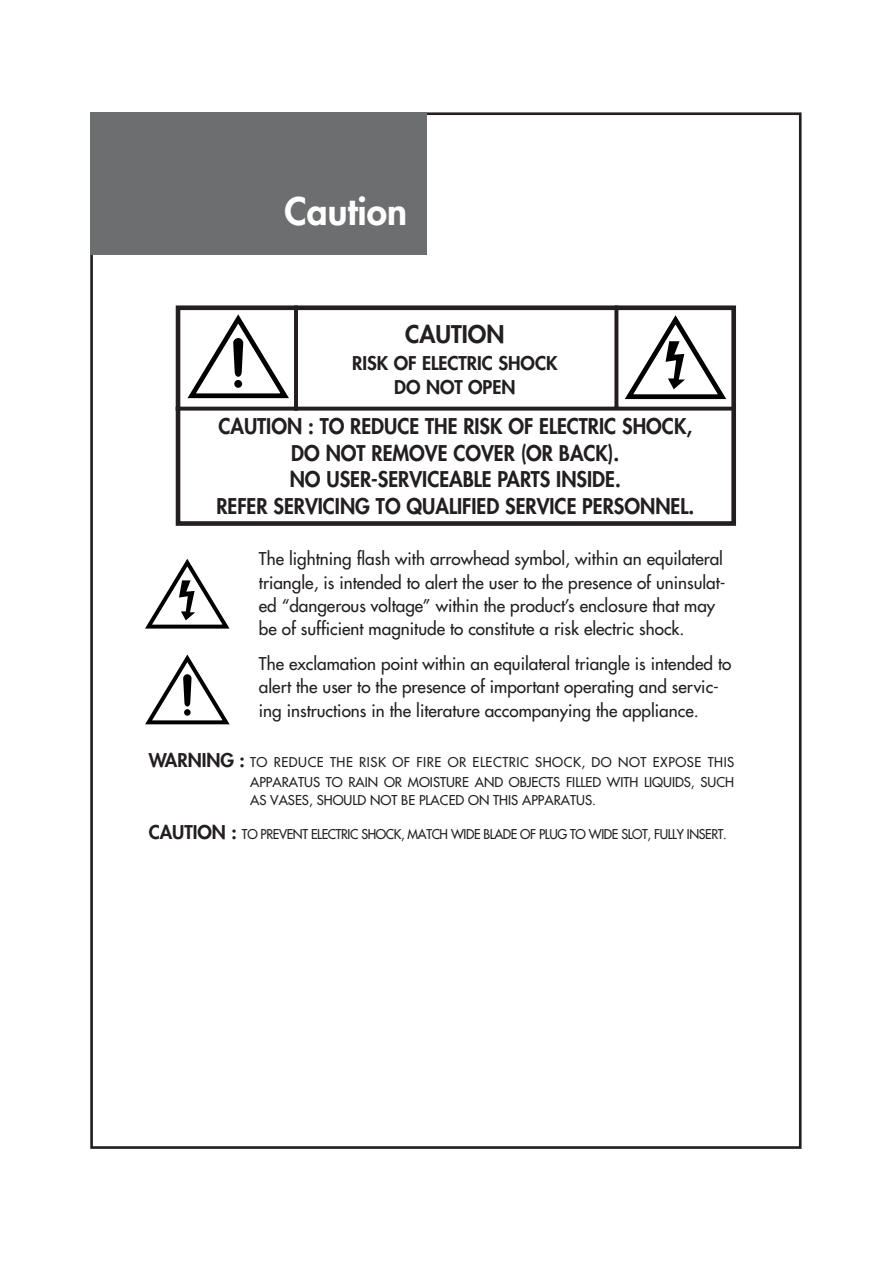
<style>
.page{position:relative;width:893px;height:1263px;background:#fff}
.page>*{position:absolute;margin:0;border:0;box-sizing:border-box;transform-origin:0 0}
.t1{font:800 36.9px "Futura";color:#fff}
.t2{font:800 23.7px "Futura";color:#231f20}
.t3{font:800 21.15px/26.7px "Futura";color:#231f20;text-align:center;scale:.95 1}
.t4{font:800 18.45px/24.6px "Futura";color:#231f20;text-align:center}
.t5{font:17.1px/23.4px "Futura";color:#231f20}
.t6{font:13.2px/20.5px "Futura";color:#231f20;text-align:right}
.t7{font:13.2px "Futura";letter-spacing:-.03em;color:#231f20;scale:.95 1}
.s1{font-weight:800;font-size:18.45px}
</style>
<div class="page">
<div style="left:176px;top:305px;width:560px;height:221px;border:5px solid #231f20"></div>
<svg style="left:176px;top:407px;width:557px;height:4px;background:#383435"></svg>
<hr style="left:294px;top:305px;width:4px;height:105px;background:#231f20">
<svg style="left:614px;top:305px;width:4px;height:104px"></svg>
<svg style="left:183px;top:310px;width:108px;height:89px"></svg>
<div style="left:234px;top:380px;width:8px;height:8px;background:#000;border-radius:50%"></div>
<svg style="left:625px;top:315px;width:102px;height:85px"></svg>
<svg style="left:145px;top:559px;width:85px;height:70px"></svg>
<svg style="left:145px;top:654px;width:85px;height:71px"></svg>
<div style="left:184px;top:709px;width:7px;height:7px;background:#000;border-radius:50%"></div>
<div style="left:90px;top:112px;width:336px;height:143px;background:#6c6e70"></div>
<h1 class="t1" style="left:284px;top:194px;width:124px">Caution</h1>
<h2 class="t2" style="left:405px;top:323px;width:101px">CAUTION</h2>
<p class="t4" style="left:352px;top:352px;width:207px">RISK OF ELECTRIC SHOCK<br>DO NOT OPEN</p>
<p class="t3" style="left:216px;top:414px;width:504px">CAUTION : TO REDUCE THE RISK OF ELECTRIC SHOCK, DO NOT REMOVE COVER (OR BACK).<br>NO USER-SERVICEABLE PARTS INSIDE.<br>REFER SERVICING TO QUALIFIED SERVICE PERSONNEL.</p>
<p class="t5" style="left:259px;top:548px;width:468px">The lightning flash with arrowhead symbol, within an equilateral triangle, is intended to alert the user to the presence of uninsulat&shy;ed “dangerous voltage” within the product’s enclosure that may be of sufficient magnitude to constitute a risk electric shock.</p>
<p class="t5" style="left:259px;top:653px;width:474px">The exclamation point within an equilateral triangle is intended to alert the user to the presence of important operating and servic&shy;ing instructions in the literature accompanying the appliance.</p>
<p class="t6" style="left:149px;top:753px;width:587px"><span class="s1">WARNING :</span> TO REDUCE THE RISK OF FIRE OR ELECTRIC SHOCK, DO NOT EXPOSE THIS<br>APPARATUS TO RAIN OR MOISTURE AND OBJECTS FILLED WITH LIQUIDS, SUCH</p>
<p class="t6" style="left:250px;top:791px;width:347px">AS VASES, SHOULD NOT BE PLACED ON THIS APPARATUS.</p>
<p class="t7" style="left:149px;top:828px;width:610px"><span class="s1">CAUTION :</span> TO PREVENT ELECTRIC SHOCK, MATCH WIDE BLADE OF PLUG TO WIDE SLOT, FULLY INSERT.</p>
</div>
